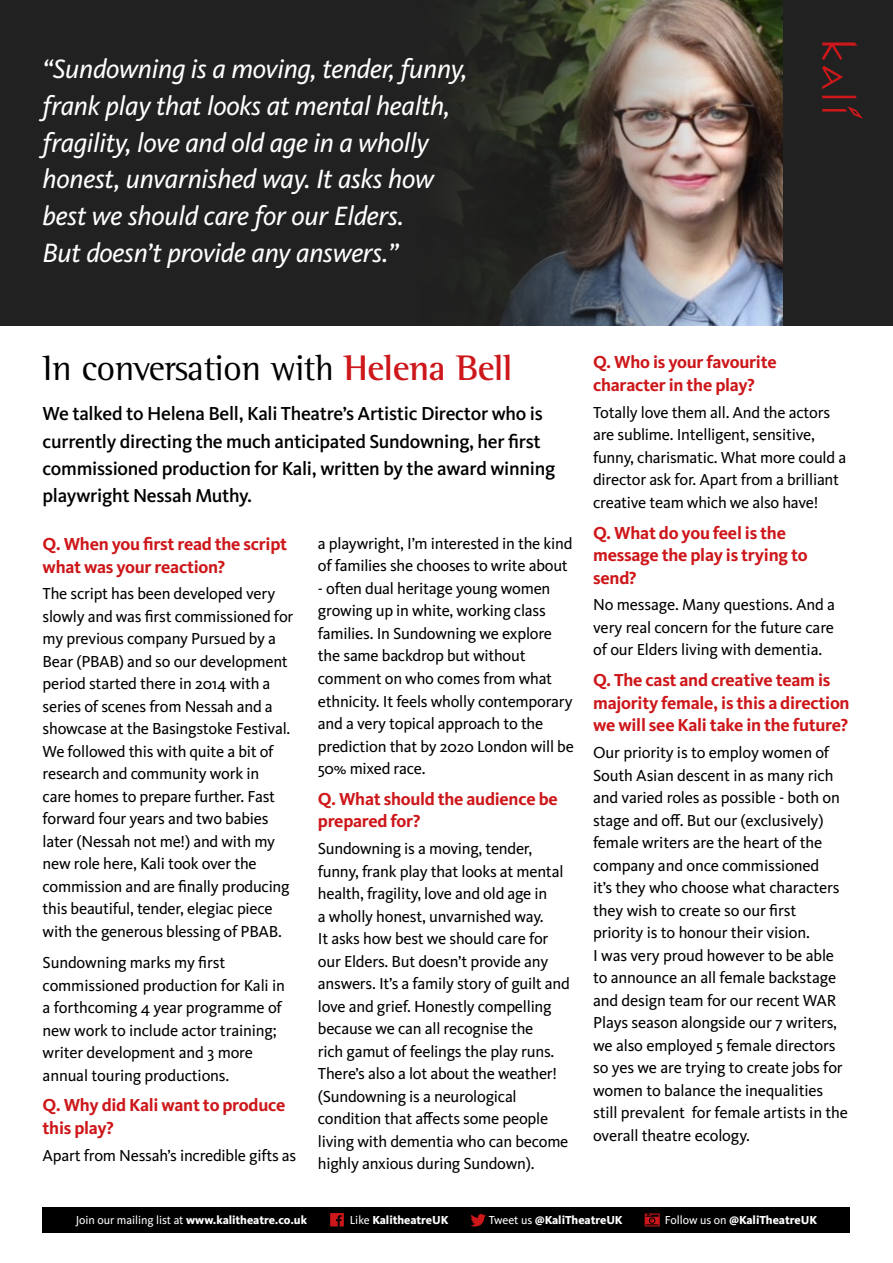
<style>
.page{position:relative;width:893px;height:1263px;background:#fff}
.page>*{position:absolute;margin:0;border:0;box-sizing:border-box;transform-origin:0 0}
.t1{font:36.45px "Rotis Semi Serif Std";letter-spacing:-.015em;color:#000}
.t2{font:italic 27.45px/36.8px "Kievit OT";letter-spacing:-.01em;color:#fff}
.t3{font:500 19.5px/27.3px "Kievit OT";letter-spacing:-.015em;color:#000}
.t4{font:700 18px/22.5px "Kievit OT";letter-spacing:-.015em;color:#cd171a}
.t5{font:16.5px/22.5px "Kievit OT";letter-spacing:-.015em;color:#000}
.t6{font:800 12px "Kievit OT";letter-spacing:-.005em;color:#fff}
.s1{font-weight:700;color:#cd171a}
.s2{font-weight:400}
</style>
<div class="page">
<div style="left:0;top:0;width:893px;height:325px;background:#212121"></div>
<img style="left:453px;top:0;width:329px;height:325px">
<div style="left:43px;top:1208px;width:807px;height:25px;background:#000"></div>
<svg style="left:822px;top:43px;width:35px;height:17px"></svg>
<svg style="left:822px;top:66px;width:21px;height:23px"></svg>
<svg style="left:822px;top:96px;width:35px;height:2px"></svg>
<svg style="left:822px;top:106px;width:41px;height:13px"></svg>
<svg style="left:330px;top:1213px;width:14px;height:13px"></svg>
<svg style="left:470px;top:1214px;width:16px;height:12px"></svg>
<svg style="left:645px;top:1213px;width:15px;height:13px"></svg>
<h2 class="t2" style="left:43px;top:50px;width:426px">“Sundowning is a moving, tender, funny, frank play that looks at mental health, fragility, love and old age in a wholly honest, unvarnished way. It asks how best we should care for our Elders.<br>But doesn’t provide any answers.”</h2>
<h1 class="t1" style="left:43px;top:347px;width:472px">In conversation with <span class="s1">Helena Bell</span></h1>
<p class="t3" style="left:43px;top:400px;width:514px">We talked to Helena Bell, Kali Theatre’s Artistic Director who is currently directing the much anticipated Sundowning, her first commissioned production for Kali, written by the award winning playwright Nessah Muthy.</p>
<p class="t4" style="left:43px;top:533px;width:246px">Q. When you first read the script what was your reaction?</p>
<p class="t5" style="left:43px;top:582px;width:252px">The script has been developed very slowly and was first commissioned for my previous company Pursued by a Bear (PBAB) and so our development period started there in 2014 with a series of scenes from Nessah and a showcase at the Basingstoke Festival.<br>We followed this with quite a bit of research and community work in<br>care homes to prepare further. Fast forward four years and two babies later (Nessah not me!) and with my new role here, Kali took over the commission and are finally producing this beautiful, tender, elegiac piece with the generous blessing of PBAB.</p>
<p class="t5" style="left:43px;top:951px;width:244px">Sundowning marks my first commissioned production for Kali in a forthcoming 4 year programme of new work to include actor training; writer development and 3 more annual touring productions.</p>
<p class="t4" style="left:43px;top:1094px;width:244px">Q. Why did Kali want to produce this play?</p>
<p class="t5" style="left:43px;top:1144px;width:255px">Apart from Nessah’s incredible gifts as</p>
<p class="t5" style="left:318px;top:532px;width:256px">a playwright, I’m interested in the kind of families she chooses to write about</p>
<p class="t5" style="left:318px;top:577px;width:257px">- often dual heritage young women growing up in white, working class families. In Sundowning we explore the same backdrop but without comment on who comes from what ethnicity. It feels wholly contemporary and a very topical approach to the prediction that by 2020 London will be<br>50% mixed race.</p>
<p class="t4" style="left:318px;top:787px;width:241px">Q. What should the audience be prepared for?</p>
<p class="t5" style="left:318px;top:837px;width:253px">Sundowning is a moving, tender, funny, frank play that looks at mental health, fragility, love and old age in<br>a wholly honest, unvarnished way.<br>It asks how best we should care for our Elders. But doesn’t provide any answers. It’s a family story of guilt and love and grief. Honestly compelling because we can all recognise the<br>rich gamut of feelings the play runs.<br>There’s also a lot about the weather! (Sundowning is a neurological condition that affects some people living with dementia who can become highly anxious during Sundown).</p>
<p class="t4" style="left:593px;top:351px;width:185px">Q. Who is your favourite character in the play?</p>
<p class="t5" style="left:593px;top:401px;width:255px">Totally love them all. And the actors are sublime. Intelligent, sensitive, funny, charismatic. What more could a director ask for. Apart from a brilliant creative team which we also have!</p>
<p class="t4" style="left:593px;top:521px;width:216px">Q. What do you feel is the message the play is trying to send?</p>
<p class="t5" style="left:593px;top:593px;width:243px;text-align:justify">No message. Many questions. And a very real concern for the future care of our Elders living with dementia.</p>
<p class="t4" style="left:593px;top:669px;width:258px">Q. The cast and creative team is majority female, is this a direction we will see Kali take in the future?</p>
<p class="t5" style="left:593px;top:741px;width:256px">Our priority is to employ women of South Asian descent in as many rich and varied roles as possible - both on stage and off. But our (exclusively) female writers are the heart of the company and once commissioned<br>it’s they who choose what characters they wish to create so our first priority is to honour their vision.<br>I was very proud however to be able to announce an all female backstage and design team for our recent WAR Plays season alongside our 7 writers, we also employed 5 female directors so yes we are trying to create jobs for women to balance the inequalities still prevalent for female artists in the overall theatre ecology.</p>
<p class="t6" style="left:76px;top:1213px;width:233px"><span class="s2">Join our mailing list at</span> www.kalitheatre.co.uk</p>
<p class="t6" style="left:350px;top:1213px;width:100px"><span class="s2">Like</span> KalitheatreUK</p>
<p class="t6" style="left:489px;top:1213px;width:135px"><span class="s2">Tweet us</span> @KaliTheatreUK</p>
<p class="t6" style="left:665px;top:1213px;width:154px"><span class="s2">Follow us on</span> @KaliTheatreUK</p>
</div>
